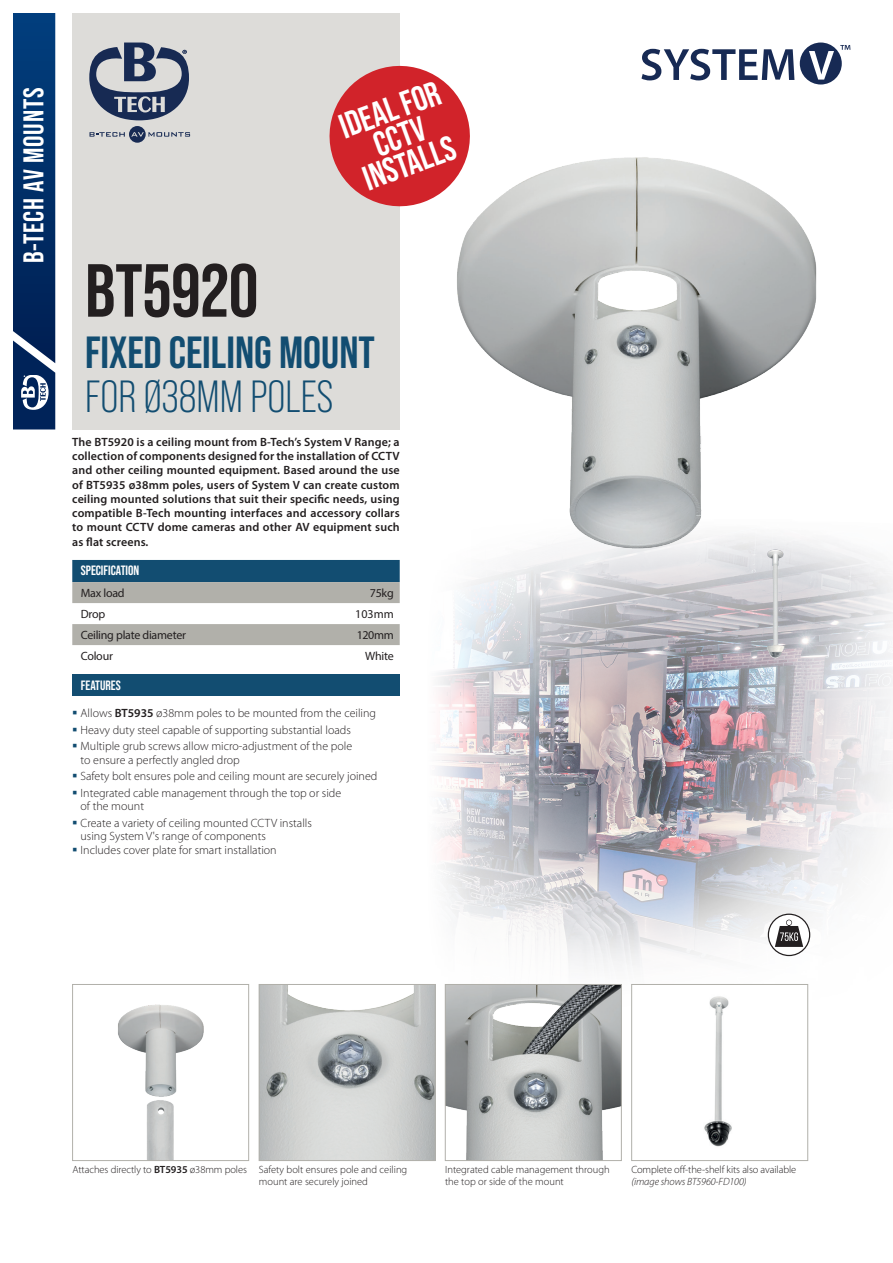
<style>
.page{position:relative;width:893px;height:1263px;background:#fff}
.page>*{position:absolute;margin:0;border:0;box-sizing:border-box;transform-origin:0 0}
.t1{font:700 75px "Bebas Neue Pro";color:#231f20}
.t2{font:700 45px "Bebas Neue Pro";color:#124d71}
.t3{font:45px "Bebas Neue Pro";color:#124d71}
.t4{font:700 34.8px/28.5px "Bebas Neue Pro";color:#fff;text-align:center}
.t5{font:700 28.5px "Bebas Neue Pro";letter-spacing:.03em;color:#fff}
.t6{font:700 13.5px "Bebas Neue Pro";color:#fff}
.t7{font:300 12px/16.5px "Myriad Pro";color:#231f20}
.t8{font:600 12px/14.2px "Myriad Pro";letter-spacing:.01em;color:#231f20;text-align:justify}
.t9{font:12px "Myriad Pro";letter-spacing:-.02em;color:#231f20}
.t10{font:300 10.5px/12px "Myriad Pro";color:#231f20}
.t11{font:italic 300 10.5px "Myriad Pro";letter-spacing:-.01em;color:#231f20}
.s1{font-weight:600}
</style>
<div class="page">
<div style="left:72px;top:6px;width:328px;height:423px;background:#dddcd9"></div>
<svg style="left:90px;top:126px;width:100px;height:17px"></svg>
<svg style="left:89px;top:43px;width:100px;height:77px"></svg>
<svg style="left:329px;top:65px;width:136px;height:141px"></svg>
<svg style="left:13px;top:13px;width:42px;height:416px;background:#0c376d"></svg>
<div style="left:0;top:0;width:893px;height:13px;background:#fff"></div>
<img style="left:435px;top:588px;width:458px;height:423px">
<img style="left:118px;top:1004px;width:86px;height:155px">
<div style="left:72px;top:984px;width:177px;height:177px;border:1px solid #b1b0aa"></div>
<img style="left:447px;top:986px;width:173px;height:173px">
<div style="left:445px;top:984px;width:177px;height:177px;border:1px solid #b1b0aa"></div>
<div style="left:632px;top:984px;width:176px;height:176px;background:#fff"></div>
<img style="left:704px;top:996px;width:28px;height:151px">
<div style="left:631px;top:984px;width:177px;height:177px;border:1px solid #b1b0aa"></div>
<img style="left:388px;top:110px;width:505px;height:478px">
<svg style="left:768px;top:913px;width:42px;height:43px"></svg>
<svg style="left:261px;top:986px;width:172px;height:173px;background:#c8caca"></svg>
<div style="left:259px;top:984px;width:176px;height:177px;border:1px solid #b1b0aa"></div>
<svg style="left:72px;top:560px;width:328px;height:85px"></svg>
<div style="left:72px;top:674px;width:328px;height:22px;background:#124d71"></div>
<svg style="left:641px;top:49px;width:153px;height:31px"></svg>
<svg style="left:800px;top:43px;width:50px;height:41px"></svg>
<h3 class="t5" style="left:17px;top:263px;width:177px;rotate:-90deg">B-TECH AV MOUNTS</h3>
<h3 class="t4" style="left:336px;top:113px;width:106px;rotate:-20deg">IDEAL FOR<br>CCTV<br>INSTALLS</h3>
<h1 class="t1" style="left:85px;top:248px;width:175px">BT5920</h1>
<h2 class="t2" style="left:85px;top:327px;width:291px">FIXED CEILING MOUNT</h2>
<h2 class="t3" style="left:85px;top:371px;width:250px">FOR Ø38MM POLES</h2>
<p class="t8" style="left:72px;top:434px;width:329px">The BT5920 is a ceiling mount from B-Tech’s System V Range; a collection of components designed for the installation of CCTV and other ceiling mounted equipment. Based around the use of BT5935 ø38mm poles, users of System V can create custom ceiling mounted solutions that suit their specific needs, using compatible B-Tech mounting interfaces and accessory collars to mount CCTV dome cameras and other AV equipment such as flat screens.</p>
<p class="t6" style="left:81px;top:563px;width:60px">SPECIFICATION</p>
<p class="t9" style="left:81px;top:586px;width:45px">Max load</p>
<p class="t9" style="left:370px;top:586px;width:25px">75kg</p>
<p class="t9" style="left:81px;top:607px;width:26px">Drop</p>
<p class="t9" style="left:355px;top:607px;width:40px">103mm</p>
<p class="t9" style="left:81px;top:628px;width:107px">Ceiling plate diameter</p>
<p class="t9" style="left:357px;top:628px;width:39px">120mm</p>
<p class="t9" style="left:81px;top:649px;width:34px">Colour</p>
<p class="t9" style="left:365px;top:649px;width:30px">White</p>
<p class="t6" style="left:81px;top:677px;width:41px">FEATURES</p>
<p class="t7" style="left:81px;top:705px;width:297px">Allows <span class="s1">BT5935</span> ø38mm poles to be mounted from the ceiling<br>Heavy duty steel capable of supporting substantial loads<br>Multiple grub screws allow micro-adjustment of the pole</p>
<p class="t7" style="left:81px;top:751px;width:298px">to ensure a perfectly angled drop<br>Safety bolt ensures pole and ceiling mount are securely joined<br>Integrated cable management through the top or side</p>
<p class="t7" style="left:81px;top:798px;width:233px">of the mount<br>Create a variety of ceiling mounted CCTV installs</p>
<p class="t7" style="left:81px;top:829px;width:198px;line-height:13.5px">using System V's range of components<br>Includes cover plate for smart installation</p>
<p class="t10" style="left:259px;top:1163px;width:150px">Safety bolt ensures pole and ceiling mount are securely joined</p>
<p class="t10" style="left:72px;top:1163px;width:176px">Attaches directly to <span class="s1">BT5935</span> ø38mm poles</p>
<p class="t10" style="left:445px;top:1163px;width:166px">Integrated cable management through the top or side of the mount</p>
<p class="t10" style="left:631px;top:1163px;width:166px">Complete off-the-shelf kits also available</p>
<p class="t11" style="left:631px;top:1175px;width:117px">(image shows BT5960-FD100)</p>
</div>
